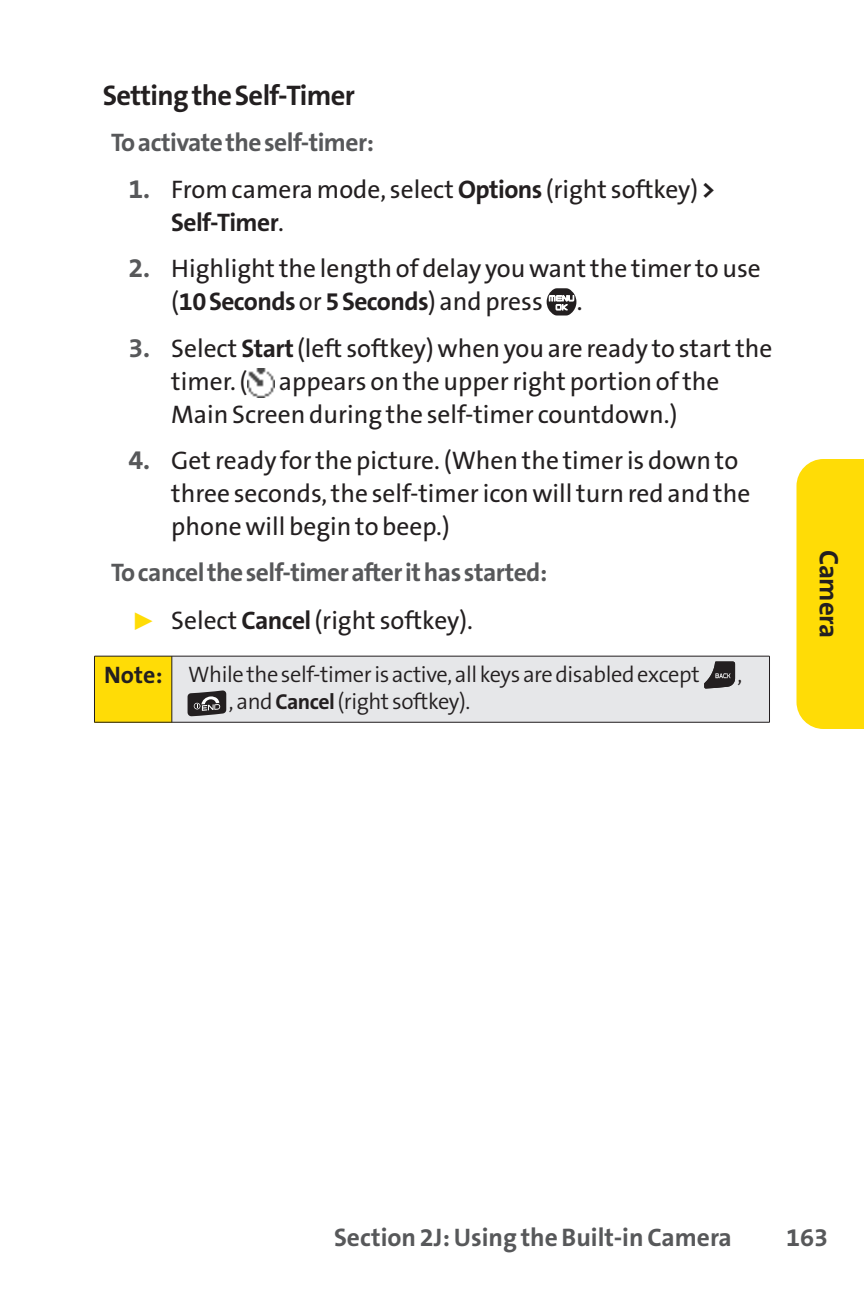
<style>
.page{position:relative;width:864px;height:1296px;background:#fff}
.page>*{position:absolute;margin:0;border:0;box-sizing:border-box;transform-origin:0 0}
.t1{font:700 28.5px "The Sans B7";letter-spacing:-.02em;color:#231f20}
.t2{font:700 27px "The Sans B7";letter-spacing:-.01em;color:#231f20}
.t3{font:25.5px/33px "The Sans B5 Plain";color:#231f20}
.t4{font:700 25.5px "The Sans B7";letter-spacing:-.02em;color:#57585a}
.t5{font:700 25.5px "The Sans B7";letter-spacing:-.02em;color:#231f20}
.t6{font:700 25.5px "The Sans B7";color:#57585a}
.t7{font:300 22.5px "The Sans B4";letter-spacing:-.015em;color:#231f20}
.s1{font-family:"The Sans B7";font-weight:700;font-size:27px;color:#57585a}
.s2{font-family:"The Sans B7";font-weight:700}
.s3{font-family:"The Sans B5 Plain";font-weight:400}
.s4{font-family:"The Sans B7";font-weight:700;font-size:24px}
.s5{font-family:"The Sans B7";font-weight:700;font-size:21.6px}
</style>
<div class="page">
<div style="left:94px;top:656px;width:78px;height:66px;background:#ffdc06"></div>
<div style="left:172px;top:656px;width:598px;height:66px;background:#e6e7e9"></div>
<hr style="left:94px;top:656px;width:1px;height:66px;background:#231f20">
<hr style="left:171px;top:656px;width:1px;height:66px;background:#231f20">
<hr style="left:769px;top:656px;width:1px;height:66px;background:#231f20">
<hr style="left:94px;top:656px;width:676px;height:1px;background:#231f20">
<hr style="left:94px;top:722px;width:676px;height:1px;background:#231f20">
<img style="left:248px;top:369px;width:27px;height:29px">
<svg style="left:547px;top:288px;width:29px;height:28px"></svg>
<svg style="left:796px;top:459px;width:68px;height:270px;background:#ffde14"></svg>
<div style="left:803px;top:486px;width:40px;height:216px;background:#ffdc06"></div>
<svg style="left:704px;top:662px;width:31px;height:27px"></svg>
<svg style="left:188px;top:690px;width:38px;height:26px"></svg>
<p class="t1" style="left:103px;top:80px;width:254px">Setting the Self-Timer</p>
<p class="t4" style="left:111px;top:129px;width:264px">To activate the self-timer:</p>
<p class="t3" style="left:128px;top:174px;width:588px"><span class="s1">1.</span> From camera mode, select <span class="s2">Options</span> (right softkey)<span class="s2">&gt;</span></p>
<p class="t5" style="left:171px;top:209px;width:114px">Self-Timer<span class="s3">.</span></p>
<p class="t3" style="left:128px;top:253px;width:634px"><span class="s1">2.</span> Highlight the length of delay you want the timer to use</p>
<p class="t5" style="left:171px;top:288px;width:373px"><span class="s3">(</span>10 Seconds<span class="s3">or</span> 5Seconds<span class="s3">) and press</span></p>
<p class="t3" style="left:577px;top:286px;width:7px">.</p>
<p class="t3" style="left:171px;top:332px;width:603px;text-indent:-43px"><span class="s1">3.</span> Select <span class="s2">Start</span>(left softkey) when you are ready to start the timer. ( appears on the upper right portion of the<br>Main Screen during the self-timer countdown.)</p>
<p class="t3" style="left:171px;top:445px;width:581px;text-indent:-43px"><span class="s1">4.</span> Get ready for the picture. (When the timer is down to three seconds, the self-timer icon will turn red and the phone will begin to beep.)</p>
<p class="t4" style="left:111px;top:559px;width:438px">To cancel the self-timer after it has started:</p>
<p class="t3" style="left:171px;top:605px;width:303px">Select <span class="s2">Cancel</span>(right softkey).</p>
<p class="t7" style="left:104px;top:663px;width:597px"><span class="s4">Note:</span> While the self-timer is active, all keys are disabled except</p>
<p class="t7" style="left:737px;top:663px;width:6px">,</p>
<p class="t7" style="left:229px;top:690px;width:243px">,and <span class="s5">Cancel</span>(right softkey).</p>
<p class="t2" style="left:843px;top:550px;width:90px;rotate:90deg">Camera</p>
<p class="t6" style="left:334px;top:1224px;width:399px">Section 2J: Using the Built-in Camera</p>
<p class="t4" style="left:786px;top:1224px;width:44px">163</p>
</div>
